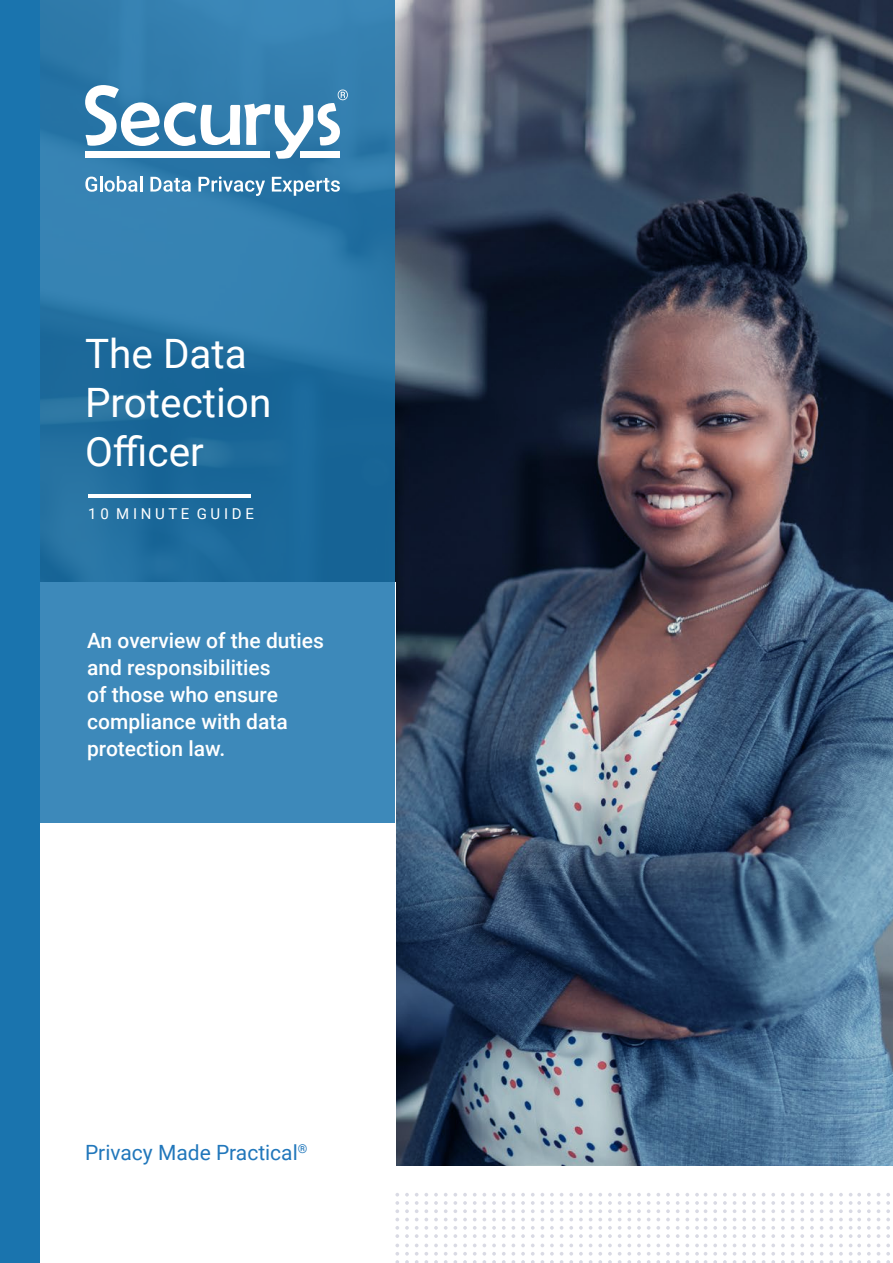
<style>
.page{position:relative;width:893px;height:1263px;background:#fff}
.page>*{position:absolute;margin:0;border:0;box-sizing:border-box;transform-origin:0 0}
.t1{font:40.5px/48.6px "Roboto";color:#fff}
.t2{font:500 21px/27px "Roboto";color:#fff}
.t3{font:21px "Roboto";color:#2177bb}
.t4{font:15px "Roboto";color:#fff}
</style>
<div class="page">
<div style="left:0;top:0;width:40px;height:1263px;background:#1a74ae"></div>
<svg style="left:40px;top:0;width:355px;height:823px;background:#2e7bab"></svg>
<svg style="left:541px;top:1193px;width:3px;height:70px"></svg>
<svg style="left:531px;top:1193px;width:4px;height:70px"></svg>
<svg style="left:521px;top:1193px;width:4px;height:70px"></svg>
<svg style="left:512px;top:1193px;width:3px;height:70px"></svg>
<svg style="left:502px;top:1193px;width:4px;height:70px"></svg>
<svg style="left:492px;top:1193px;width:4px;height:70px"></svg>
<svg style="left:473px;top:1193px;width:13px;height:70px"></svg>
<svg style="left:463px;top:1193px;width:4px;height:70px"></svg>
<svg style="left:444px;top:1193px;width:13px;height:70px"></svg>
<svg style="left:434px;top:1193px;width:4px;height:70px"></svg>
<svg style="left:424px;top:1193px;width:4px;height:70px"></svg>
<svg style="left:415px;top:1193px;width:3px;height:70px"></svg>
<svg style="left:405px;top:1193px;width:4px;height:70px"></svg>
<svg style="left:395px;top:1193px;width:4px;height:70px"></svg>
<svg style="left:685px;top:1193px;width:4px;height:70px"></svg>
<svg style="left:676px;top:1193px;width:3px;height:70px"></svg>
<svg style="left:666px;top:1193px;width:4px;height:70px"></svg>
<svg style="left:656px;top:1193px;width:4px;height:70px"></svg>
<svg style="left:647px;top:1193px;width:3px;height:70px"></svg>
<svg style="left:637px;top:1193px;width:4px;height:70px"></svg>
<svg style="left:627px;top:1193px;width:4px;height:70px"></svg>
<svg style="left:618px;top:1193px;width:3px;height:70px"></svg>
<svg style="left:608px;top:1193px;width:4px;height:70px"></svg>
<svg style="left:598px;top:1193px;width:4px;height:70px"></svg>
<svg style="left:589px;top:1193px;width:3px;height:70px"></svg>
<svg style="left:579px;top:1193px;width:4px;height:70px"></svg>
<svg style="left:569px;top:1193px;width:4px;height:70px"></svg>
<svg style="left:560px;top:1193px;width:3px;height:70px"></svg>
<svg style="left:550px;top:1193px;width:4px;height:70px"></svg>
<svg style="left:839px;top:1193px;width:4px;height:70px"></svg>
<svg style="left:829px;top:1193px;width:4px;height:70px"></svg>
<svg style="left:820px;top:1193px;width:3px;height:70px"></svg>
<svg style="left:810px;top:1193px;width:4px;height:70px"></svg>
<svg style="left:800px;top:1193px;width:4px;height:70px"></svg>
<svg style="left:791px;top:1193px;width:3px;height:70px"></svg>
<svg style="left:781px;top:1193px;width:4px;height:70px"></svg>
<svg style="left:771px;top:1193px;width:4px;height:70px"></svg>
<svg style="left:762px;top:1193px;width:3px;height:70px"></svg>
<svg style="left:752px;top:1193px;width:4px;height:70px"></svg>
<svg style="left:742px;top:1193px;width:4px;height:70px"></svg>
<svg style="left:733px;top:1193px;width:3px;height:70px"></svg>
<svg style="left:723px;top:1193px;width:4px;height:70px"></svg>
<svg style="left:713px;top:1193px;width:4px;height:70px"></svg>
<svg style="left:695px;top:1193px;width:12px;height:70px"></svg>
<svg style="left:886px;top:1193px;width:4px;height:70px"></svg>
<svg style="left:877px;top:1193px;width:3px;height:70px"></svg>
<svg style="left:867px;top:1193px;width:4px;height:70px"></svg>
<svg style="left:849px;top:1193px;width:12px;height:70px"></svg>
<img style="left:395px;top:0;width:498px;height:1165px">
<hr style="left:88px;top:494px;width:163px;height:3px;background:#fff">
<svg style="left:85px;top:85px;width:263px;height:74px"></svg>
<svg style="left:85px;top:176px;width:57px;height:16px"></svg>
<svg style="left:150px;top:177px;width:41px;height:15px"></svg>
<svg style="left:199px;top:176px;width:66px;height:20px"></svg>
<svg style="left:272px;top:177px;width:68px;height:19px"></svg>
<h1 class="t1" style="left:85px;top:328px;width:188px">The Data<br>Protection<br>Officer</h1>
<p class="t4" style="left:88px;top:504px;width:167px">1 0 M I N U T E G U I D E</p>
<p class="t2" style="left:87px;top:626px;width:238px">An overview of the duties and responsibilities<br>of those who ensure compliance with data protection law.</p>
<p class="t3" style="left:85px;top:1137px;width:224px">Privacy Made Practical<sup>®</sup></p>
</div>
